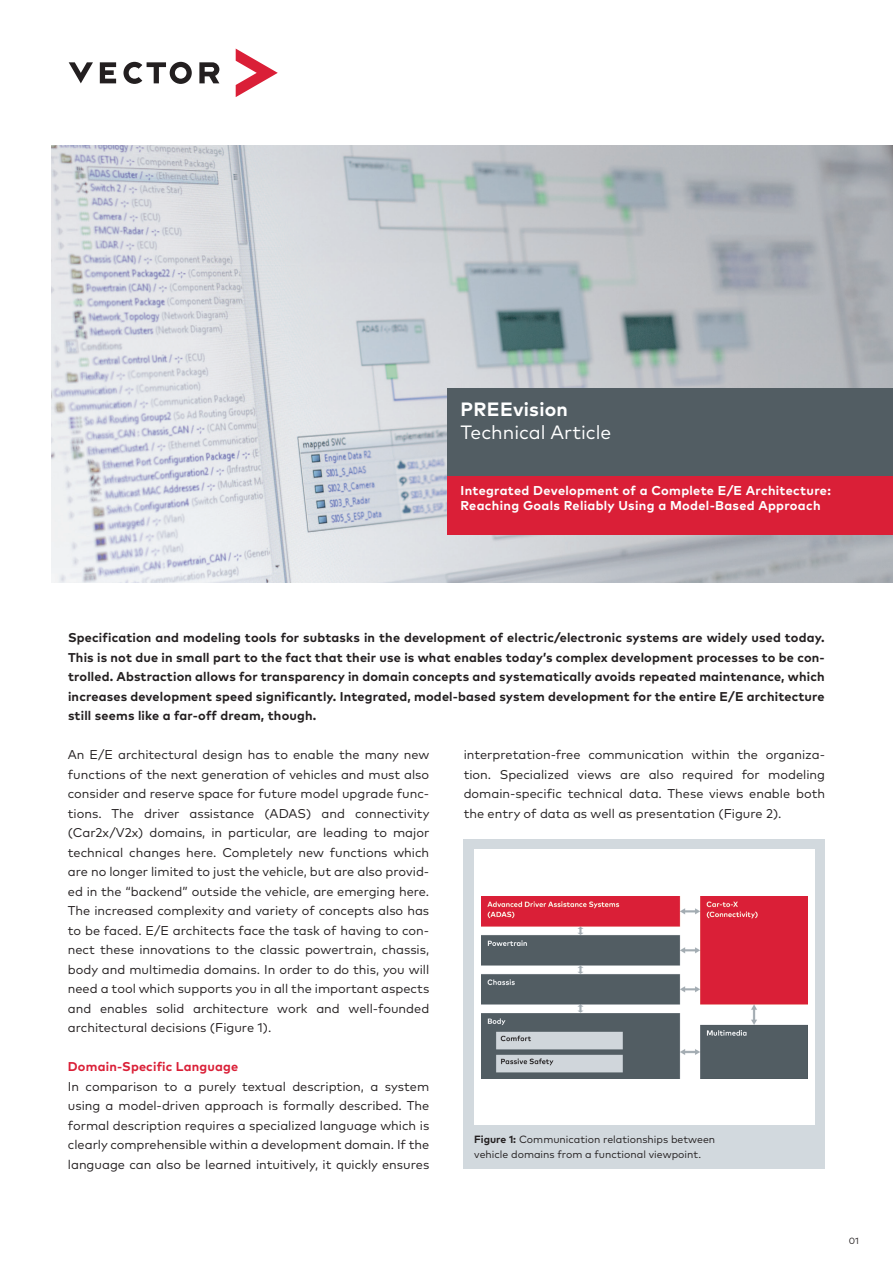
<style>
.page{position:relative;width:893px;height:1263px;background:#fff}
.page>*{position:absolute;margin:0;border:0;box-sizing:border-box;transform-origin:0 0}
.t1{font:19.2px "Mark Pro";color:#fff}
.t2{font:700 19.2px "Mark Pro";letter-spacing:.015em;color:#fff}
.t3{font:12.75px/19.5px "Mark Pro";color:#231f20;text-align:justify}
.t4{font:700 12.75px/19.5px "Mark Pro";letter-spacing:.015em;color:#231f20;text-align:justify}
.t5{font:700 12.75px/15.5px "Mark Pro";letter-spacing:.025em;color:#fff}
.t6{font:700 12.75px "Mark Pro";letter-spacing:.015em;color:#da1f37}
.t7{font:10.5px/15px "Mark Pro";color:#231f20}
.t8{font:9px "Mark Pro";color:#231f20}
.s1{font-weight:700}
</style>
<div class="page">
<svg style="left:236px;top:49px;width:42px;height:48px"></svg>
<svg style="left:69px;top:62px;width:150px;height:22px"></svg>
<img style="left:51px;top:146px;width:842px;height:437px">
<div style="left:448px;top:476px;width:445px;height:58px;background:#da1f37"></div>
<div style="left:448px;top:389px;width:445px;height:87px;background:#525d63"></div>
<div style="left:464px;top:839px;width:361px;height:330px;background:#d2d9de"></div>
<div style="left:474px;top:850px;width:340px;height:275px;background:#fff"></div>
<img style="left:481px;top:896px;width:326px;height:182px">
<h1 class="t2" style="left:460px;top:394px;width:109px">PREEvision</h1>
<h1 class="t1" style="left:460px;top:418px;width:152px">Technical Article</h1>
<p class="t5" style="left:460px;top:482px;width:372px">Integrated Development of a Complete E/E Architecture:<br>Reaching Goals Reliably Using a Model-Based Approach</p>
<p class="t4" style="left:68px;top:627px;width:758px">Specification and modeling tools for subtasks in the development of electric/electronic systems are widely used today.<br>This is not due in small part to the fact that their use is what enables today’s complex development processes to be con&shy;trolled. Abstraction allows for transparency in domain concepts and systematically avoids repeated maintenance, which increases development speed significantly. Integrated, model-based system development for the entire E/E architecture still seems like a far-off dream, though.</p>
<p class="t3" style="left:68px;top:744px;width:363px">An E/E architectural design has to enable the many new functions of the next generation of vehicles and must also consider and reserve space for future model upgrade func&shy;tions. The driver assistance (ADAS) and connectivity (Car2x/V2x) domains, in particular, are leading to major technical changes here. Completely new functions which are no longer limited to just the vehicle, but are also provid&shy;ed in the “backend” outside the vehicle, are emerging here.<br>The increased complexity and variety of concepts also has to be faced. E/E architects face the task of having to con&shy;nect these innovations to the classic powertrain, chassis, body and multimedia domains. In order to do this, you will need a tool which supports you in all the important aspects and enables solid architecture work and well-founded architectural decisions (Figure 1).</p>
<p class="t6" style="left:68px;top:1057px;width:172px">Domain-Specific Language</p>
<p class="t3" style="left:68px;top:1075px;width:363px">In comparison to a purely textual description, a system using a model-driven approach is formally described. The formal description requires a specialized language which is clearly comprehensible within a development domain. If the language can also be learned intuitively, it quickly ensures</p>
<p class="t3" style="left:464px;top:744px;width:363px">interpretation-free communication within the organiza&shy;tion. Specialized views are also required for modeling domain-specific technical data. These views enable both the entry of data as well as presentation (Figure 2).</p>
<p class="t7" style="left:474px;top:1131px;width:242px"><span class="s1">Figure 1:</span> Communication relationships between vehicle domains from a functional viewpoint.</p>
<p class="t8" style="left:849px;top:1234px;width:12px">01</p>
</div>
